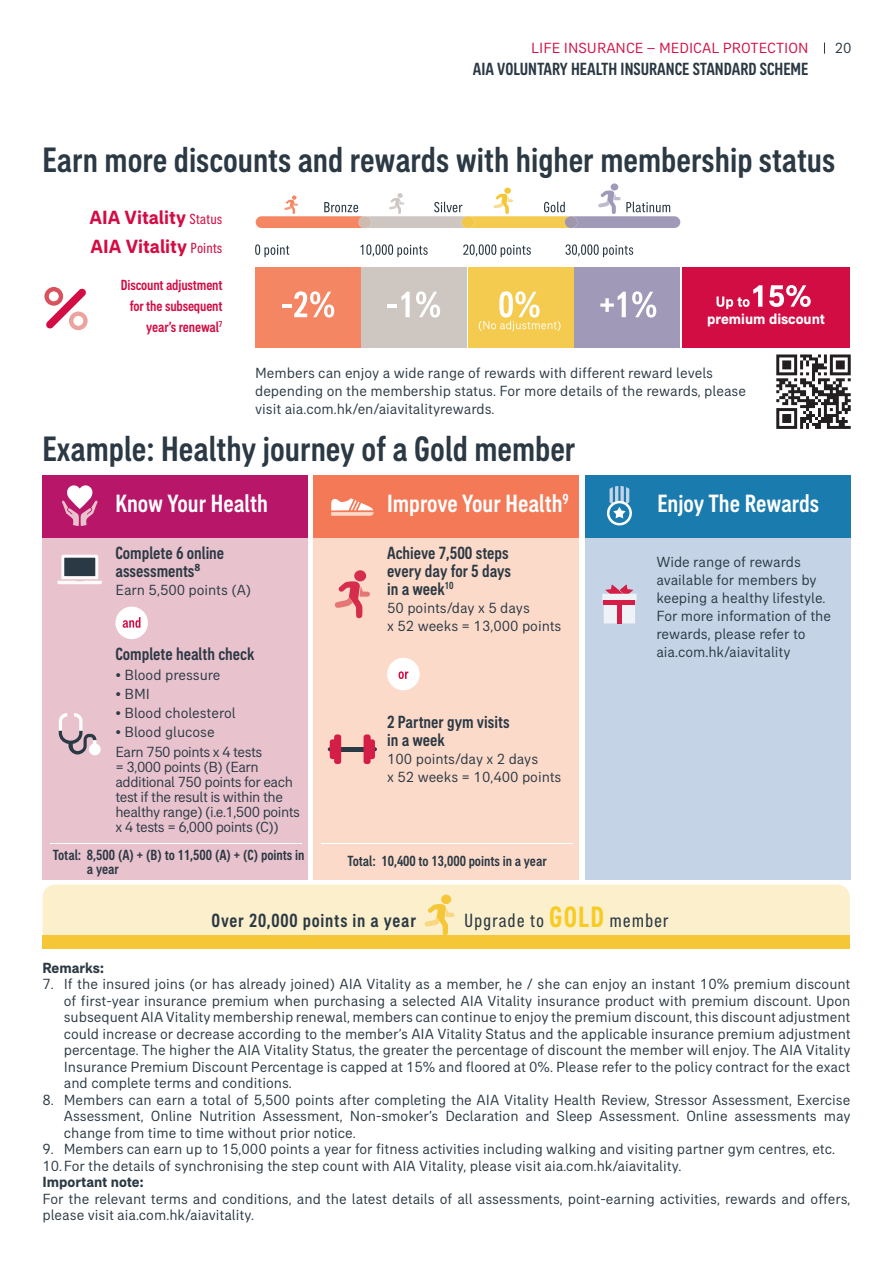
<style>
.page{position:relative;width:893px;height:1263px;background:#fff}
.page>*{position:absolute;margin:0;border:0;box-sizing:border-box;transform-origin:0 0}
.t1{font:500 condensed 36px "AIA Everest";color:#2b3944}
.t2{font:500 condensed 25.5px "AIA Everest";color:#fff}
.t3{font:700 19.5px/28.5px "AIA Everest";color:#d20d44}
.t4{font:500 condensed 19.5px "AIA Everest";letter-spacing:.04em;color:#2b3944}
.t5{font:condensed 19.5px "AIA Everest";letter-spacing:.04em;color:#2b3944}
.t6{font:500 condensed 18px/18px "AIA Everest";color:#2b3944}
.t7{font:15px/16.5px "AIA Everest";color:#2b3944}
.t8{font:15px/15px "AIA Everest";letter-spacing:-.03em;color:#2b3944}
.t9{font:500 condensed 15px/13.5px "AIA Everest";color:#2b3944}
.t10{font:500 condensed 15px/21px "AIA Everest";letter-spacing:-.01em;color:#d20d44;text-align:right}
.t11{font:15px "AIA Everest";color:#d20d44}
.t12{font:700 15px "AIA Everest";color:#2b3944}
.t13{font:700 15px "AIA Everest";color:#fff}
.s1{font-weight:400;font-stretch:condensed;font-size:15px}
.s2{font-weight:500;font-size:30px;color:#f8cb21}
</style>
<div class="page">
<div style="left:43px;top:884px;width:807px;height:51px;background:#fbefcc"></div>
<div style="left:43px;top:935px;width:807px;height:13px;background:#f5c636"></div>
<div style="left:441px;top:895px;width:10px;height:9px;background:#f5c636;border-radius:50%"></div>
<svg style="left:425px;top:904px;width:29px;height:31px"></svg>
<svg style="left:44px;top:287px;width:44px;height:43px"></svg>
<div style="left:611px;top:183px;width:7px;height:7px;background:#a09ab8;border-radius:50%"></div>
<svg style="left:776px;top:354px;width:75px;height:75px"></svg>
<div style="left:43px;top:475px;width:265px;height:404px;background:#e8c2cd"></div>
<div style="left:314px;top:475px;width:265px;height:404px;background:#fcdac9"></div>
<div style="left:585px;top:475px;width:265px;height:404px;background:#c4d3e6"></div>
<div style="left:43px;top:475px;width:265px;height:62px;background:#b81669"></div>
<div style="left:314px;top:475px;width:265px;height:62px;background:#f47957"></div>
<div style="left:585px;top:475px;width:265px;height:62px;background:#1a7baf"></div>
<svg style="left:62px;top:485px;width:36px;height:41px"></svg>
<svg style="left:331px;top:498px;width:43px;height:18px"></svg>
<svg style="left:59px;top:713px;width:42px;height:42px"></svg>
<svg style="left:57px;top:555px;width:45px;height:29px"></svg>
<div style="left:64px;top:558px;width:31px;height:18px;background:#2b3944"></div>
<hr style="left:338px;top:747px;width:29px;height:4px;background:#2b3944">
<div style="left:334px;top:734px;width:7px;height:30px;background:#d41d47;border-radius:3px"></div>
<div style="left:330px;top:739px;width:7px;height:20px;background:#d41d47;border-radius:3px"></div>
<div style="left:364px;top:734px;width:7px;height:30px;background:#d41d47;border-radius:3px"></div>
<div style="left:368px;top:739px;width:7px;height:20px;background:#d41d47;border-radius:3px"></div>
<div style="left:354px;top:570px;width:12px;height:11px;background:#d62d4d;border-radius:50%"></div>
<svg style="left:335px;top:581px;width:35px;height:37px"></svg>
<svg style="left:602px;top:584px;width:35px;height:39px"></svg>
<div style="left:617px;top:600px;width:5px;height:23px;background:#d41d47"></div>
<div style="left:604px;top:600px;width:31px;height:5px;background:#d41d47"></div>
<hr style="left:50px;top:843px;width:252px;height:1px;background:#fff">
<hr style="left:321px;top:843px;width:252px;height:1px;background:#fff">
<svg style="left:607px;top:501px;width:25px;height:24px"></svg>
<svg style="left:609px;top:486px;width:20px;height:37px"></svg>
<div style="left:115px;top:606px;width:33px;height:33px;background:#fff;border-radius:50%"></div>
<svg style="left:123px;top:617px;width:17px;height:11px"></svg>
<div style="left:387px;top:658px;width:33px;height:32px;background:#fff;border-radius:50%"></div>
<svg style="left:399px;top:671px;width:9px;height:8px"></svg>
<div style="left:255px;top:267px;width:105px;height:81px;background:#f58664"></div>
<div style="left:362px;top:267px;width:105px;height:81px;background:#cdc6c1"></div>
<div style="left:468px;top:267px;width:105px;height:81px;background:#f5cb4f"></div>
<div style="left:575px;top:267px;width:105px;height:81px;background:#a09ab8"></div>
<div style="left:682px;top:267px;width:168px;height:81px;background:#d20d44"></div>
<svg style="left:282px;top:291px;width:52px;height:27px"></svg>
<svg style="left:388px;top:292px;width:22px;height:25px"></svg>
<svg style="left:416px;top:291px;width:24px;height:27px"></svg>
<svg style="left:479px;top:291px;width:81px;height:40px"></svg>
<svg style="left:600px;top:292px;width:26px;height:25px"></svg>
<svg style="left:632px;top:291px;width:24px;height:27px"></svg>
<svg style="left:716px;top:285px;width:46px;height:24px"></svg>
<svg style="left:769px;top:285px;width:42px;height:22px"></svg>
<svg style="left:255px;top:244px;width:34px;height:13px"></svg>
<svg style="left:360px;top:244px;width:68px;height:13px"></svg>
<svg style="left:463px;top:244px;width:68px;height:13px"></svg>
<svg style="left:566px;top:244px;width:67px;height:13px"></svg>
<div style="left:504px;top:188px;width:7px;height:6px;background:#f5c636;border-radius:50%"></div>
<svg style="left:256px;top:190px;width:424px;height:38px"></svg>
<div style="left:565px;top:216px;width:12px;height:12px;background:#a197ad;border-radius:6px"></div>
<p class="t11" style="left:531px;top:39px;width:279px">LIFE INSURANCE – MEDICAL PROTECTION</p>
<p class="t6" style="left:473px;top:60px;width:337px">AIA VOLUNTARY HEALTH INSURANCE STANDARD SCHEME</p>
<p class="t7" style="left:835px;top:39px;width:18px">20</p>
<h1 class="t1" style="left:43px;top:139px;width:794px">Earn more discounts and rewards with higher membership status</h1>
<h3 class="t3" style="left:89px;top:203px;width:135px">AIA Vitality <span class="s1">Status<br></span>AIA Vitality <span class="s1">Points</span></h3>
<p class="t10" style="left:121px;top:275px;width:103px">Discount adjustment for the subsequent year’s renewal<sup>7</sup></p>
<p class="t13" style="left:707px;top:310px;width:119px">premium discount</p>
<p class="t7" style="left:255px;top:364px;width:492px;line-height:18px">Members can enjoy a wide range of rewards with different reward levels depending on the membership status. For more details of the rewards, please visit aia.com.hk/en/aiavitalityrewards.</p>
<h1 class="t1" style="left:43px;top:428px;width:535px">Example: Healthy journey of a Gold member</h1>
<h2 class="t2" style="left:115px;top:489px;width:154px">Know Your Health</h2>
<h2 class="t2" style="left:387px;top:489px;width:183px">Improve Your Health<sup>9</sup></h2>
<h2 class="t2" style="left:657px;top:489px;width:163px">Enjoy The Rewards</h2>
<p class="t6" style="left:115px;top:543px;width:110px">Complete 6 online assessments<sup>8</sup></p>
<p class="t7" style="left:115px;top:581px;width:137px">Earn 5,500 points (A)</p>
<p class="t6" style="left:387px;top:543px;width:126px">Achieve 7,500 steps every day for 5 days in a week<sup>10</sup></p>
<p class="t7" style="left:387px;top:598px;width:176px;line-height:18px">50 points/day x 5 days<br>x 52 weeks = 13,000 points</p>
<p class="t7" style="left:656px;top:553px;width:176px;line-height:18px">Wide range of rewards available for members by keeping a healthy lifestyle.<br>For more information of the rewards, please refer to aia.com.hk/aiavitality</p>
<p class="t6" style="left:115px;top:645px;width:140px">Complete health check</p>
<p class="t7" style="left:115px;top:666px;width:107px">• Blood pressure</p>
<p class="t7" style="left:115px;top:685px;width:36px">• BMI</p>
<p class="t7" style="left:115px;top:704px;width:122px">• Blood cholesterol</p>
<p class="t8" style="left:115px;top:722px;width:148px;line-height:19.2px">• Blood glucose<br>Earn 750 points x 4 tests</p>
<p class="t8" style="left:115px;top:759px;width:186px">= 3,000 points (B) (Earn additional 750 points for each test if the result is within the healthy range) (i.e.1,500 points x 4 tests = 6,000 points (C))</p>
<p class="t6" style="left:387px;top:712px;width:124px">2 Partner gym visits in a week</p>
<p class="t7" style="left:387px;top:749px;width:176px;line-height:18px">100 points/day x 2 days<br>x 52 weeks = 10,400 points</p>
<p class="t9" style="left:87px;top:848px;width:219px;text-indent:-34px">Total: 8,500 (A) + (B) to 11,500 (A) + (C) points in a year</p>
<p class="t9" style="left:347px;top:854px;width:201px">Total: 10,400 to 13,000 points in a year</p>
<h3 class="t4" style="left:212px;top:909px;width:206px">Over 20,000 points in a year</h3>
<h3 class="t5" style="left:464px;top:909px;width:206px">Upgrade to <span class="s2">GOLD</span> member</h3>
<p class="t12" style="left:43px;top:959px;width:63px">Remarks:</p>
<p class="t7" style="left:64px;top:975px;width:788px;text-align:justify;text-indent:-21px">7. If the insured joins (or has already joined) AIA Vitality as a member, he / she can enjoy an instant 10% premium discount of first-year insurance premium when purchasing a selected AIA Vitality insurance product with premium discount. Upon subsequent AIA Vitality membership renewal, members can continue to enjoy the premium discount, this discount adjustment could increase or decrease according to the member’s AIA Vitality Status and the applicable insurance premium adjustment percentage. The higher the AIA Vitality Status, the greater the percentage of discount the member will enjoy. The AIA Vitality Insurance Premium Discount Percentage is capped at 15% and floored at 0%. Please refer to the policy contract for the exact and complete terms and conditions.</p>
<p class="t7" style="left:64px;top:1091px;width:788px;text-align:justify;text-indent:-21px">8. Members can earn a total of 5,500 points after completing the AIA Vitality Health Review, Stressor Assessment, Exercise Assessment, Online Nutrition Assessment, Non-smoker’s Declaration and Sleep Assessment. Online assessments may change from time to time without prior notice.</p>
<p class="t7" style="left:43px;top:1140px;width:794px">9. Members can earn up to 15,000 points a year for fitness activities including walking and visiting partner gym centres, etc.<br>10.For the details of synchronising the step count with AIA Vitality, please visit aia.com.hk/aiavitality.</p>
<p class="t12" style="left:43px;top:1173px;width:103px">Important note:</p>
<p class="t7" style="left:43px;top:1190px;width:809px">For the relevant terms and conditions, and the latest details of all assessments, point-earning activities, rewards and offers, please visit aia.com.hk/aiavitality.</p>
</div>
